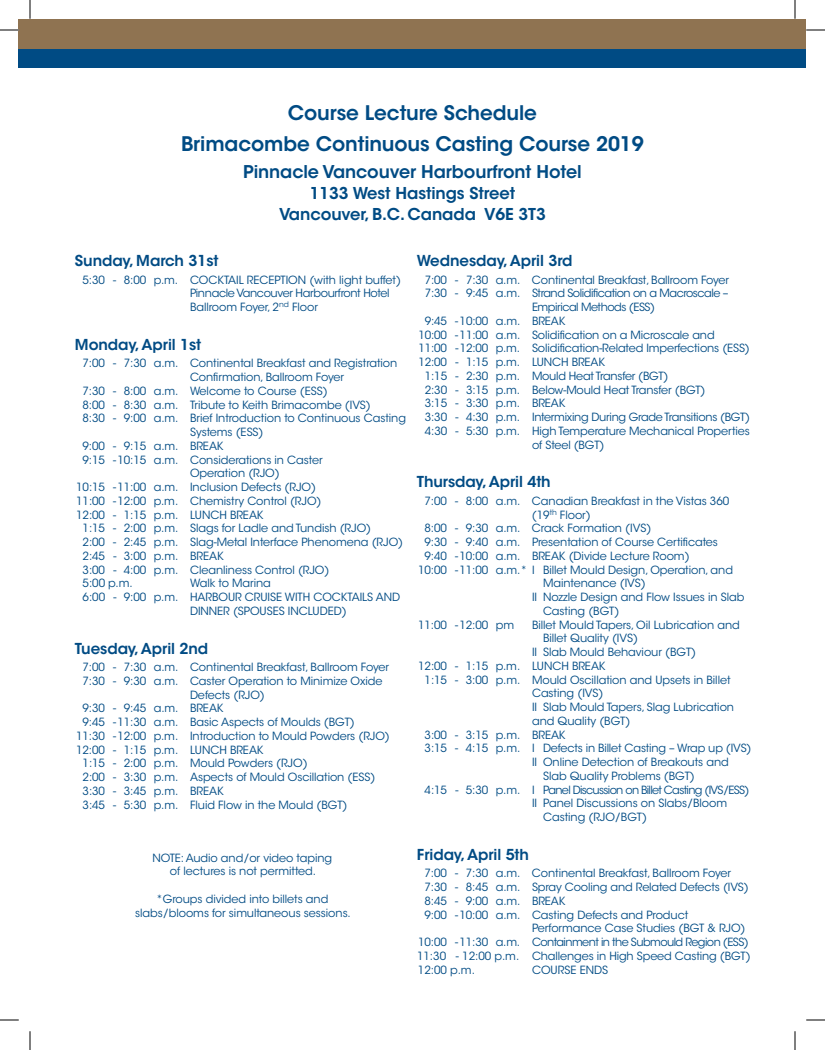
<style>
.page{position:relative;width:825px;height:1050px;background:#fff}
.page>*{position:absolute;margin:0;border:0;box-sizing:border-box;transform-origin:0 0}
.t1{font:600 20px/31.2px "ITC Avant Garde Std";letter-spacing:-.005em;color:#004b84;text-align:center}
.t2{font:600 17.5px "ITC Avant Garde Std";letter-spacing:-.005em;color:#004b84}
.t3{font:600 16.25px/21.2px "ITC Avant Garde Std";letter-spacing:-.005em;color:#004b84;text-align:center}
.t4{font:600 15px "ITC Avant Garde Std";letter-spacing:-.005em;color:#004b84}
.t5{font:11.25px/13.8px "ITC Avant Garde Std";letter-spacing:-.005em;color:#004b84;text-align:center}
.t6{font:11.25px "ITC Avant Garde Std";letter-spacing:-.04em;color:#004b84}
.t7{font:11.25px "ITC Avant Garde Std";letter-spacing:-.06em;color:#004b84}
.t8{font:11.25px "ITC Avant Garde Std";letter-spacing:-.025em;color:#004b84}
.t9{font:11.25px "ITC Avant Garde Std";letter-spacing:-.05em;color:#004b84}
</style>
<div class="page">
<div style="left:19px;top:19px;width:787px;height:30px;background:#8f7351"></div>
<div style="left:19px;top:49px;width:787px;height:19px;background:#004b84"></div>
<svg style="left:0;top:29px;width:19px;height:2px"></svg>
<svg style="left:806px;top:29px;width:19px;height:2px"></svg>
<svg style="left:0;top:1019px;width:19px;height:2px"></svg>
<svg style="left:806px;top:1019px;width:19px;height:2px"></svg>
<svg style="left:29px;top:0;width:2px;height:19px"></svg>
<svg style="left:29px;top:1031px;width:2px;height:19px"></svg>
<svg style="left:794px;top:0;width:2px;height:19px"></svg>
<svg style="left:794px;top:1031px;width:2px;height:19px"></svg>
<h1 class="t1" style="left:181px;top:97px;width:464px">Course Lecture Schedule<br>Brimacombe Continuous Casting Course 2019</h1>
<h2 class="t2" style="left:243px;top:160px;width:340px">Pinnacle Vancouver Harbourfront Hotel</h2>
<h3 class="t3" style="left:279px;top:183px;width:268px">1133 West Hastings Street<br>Vancouver, B.C. Canada V6E 3T3</h3>
<h3 class="t4" style="left:75px;top:251px;width:145px">Sunday, March 31st</h3>
<p class="t5" style="left:190px;top:273px;width:213px;text-align:left;text-indent:-107px">5:30 - 8:00 p.m. COCKTAIL RECEPTION (with light buffet)<br>Pinnacle Vancouver Harbourfront Hotel<br>Ballroom Foyer, 2<sup>nd</sup> Floor</p>
<h3 class="t4" style="left:75px;top:335px;width:128px">Monday, April 1st</h3>
<p class="t5" style="left:83px;top:357px;width:316px">7:00 - 7:30 a.m. Continental Breakfast and Registration</p>
<p class="t5" style="left:190px;top:370px;width:156px">Confirmation, Ballroom Foyer</p>
<p class="t5" style="left:83px;top:384px;width:247px">7:30 - 8:00 a.m. Welcome to Course (ESS)</p>
<p class="t5" style="left:83px;top:398px;width:290px">8:00 - 8:30 a.m. Tribute to Keith Brimacombe (IVS)</p>
<p class="t5" style="left:83px;top:412px;width:325px">8:30 - 9:00 a.m. Brief Introduction to Continuous Casting</p>
<p class="t5" style="left:190px;top:425px;width:75px">Systems (ESS)</p>
<p class="t5" style="left:83px;top:439px;width:143px">9:00 - 9:15 a.m. BREAK</p>
<p class="t5" style="left:83px;top:453px;width:242px">9:15 -10:15 a.m. Considerations in Caster</p>
<p class="t5" style="left:190px;top:467px;width:91px">Operation (RJO)</p>
<p class="t5" style="left:76px;top:480px;width:241px">10:15 -11:00 a.m. Inclusion Defects (RJO)</p>
<p class="t5" style="left:76px;top:494px;width:247px">11:00 -12:00 p.m. Chemistry Control (RJO)</p>
<p class="t5" style="left:76px;top:508px;width:189px">12:00 - 1:15 p.m. LUNCH BREAK</p>
<p class="t5" style="left:83px;top:522px;width:290px">1:15 - 2:00 p.m. Slags for Ladle and Tundish (RJO)</p>
<p class="t5" style="left:83px;top:535px;width:322px">2:00 - 2:45 p.m. Slag-Metal Interface Phenomena (RJO)</p>
<p class="t5" style="left:83px;top:549px;width:143px">2:45 - 3:00 p.m. BREAK</p>
<p class="t5" style="left:83px;top:563px;width:248px">3:00 - 4:00 p.m. Cleanliness Control (RJO)</p>
<p class="t5" style="left:83px;top:577px;width:52px">5:00 p.m.</p>
<p class="t5" style="left:190px;top:577px;width:82px">Walk to Marina</p>
<p class="t5" style="left:83px;top:590px;width:319px">6:00 - 9:00 p.m. HARBOUR CRUISE WITH COCKTAILS AND</p>
<p class="t5" style="left:190px;top:604px;width:158px">DINNER (SPOUSES INCLUDED)</p>
<h3 class="t4" style="left:75px;top:639px;width:135px">Tuesday, April 2nd</h3>
<p class="t5" style="left:83px;top:660px;width:308px">7:00 - 7:30 a.m. Continental Breakfast, Ballroom Foyer</p>
<p class="t5" style="left:83px;top:674px;width:302px">7:30 - 9:30 a.m. Caster Operation to Minimize Oxide</p>
<p class="t5" style="left:190px;top:688px;width:76px">Defects (RJO)</p>
<p class="t5" style="left:83px;top:702px;width:143px">9:30 - 9:45 a.m. BREAK</p>
<p class="t5" style="left:83px;top:715px;width:274px">9:45 -11:30 a.m. Basic Aspects of Moulds (BGT)</p>
<p class="t5" style="left:76px;top:729px;width:315px">11:30 -12:00 p.m. Introduction to Mould Powders (RJO)</p>
<p class="t5" style="left:76px;top:743px;width:189px">12:00 - 1:15 p.m. LUNCH BREAK</p>
<p class="t5" style="left:83px;top:757px;width:227px">1:15 - 2:00 p.m. Mould Powders (RJO)</p>
<p class="t5" style="left:83px;top:770px;width:294px">2:00 - 3:30 p.m. Aspects of Mould Oscillation (ESS)</p>
<p class="t5" style="left:83px;top:784px;width:143px">3:30 - 3:45 p.m. BREAK</p>
<p class="t5" style="left:83px;top:798px;width:266px">3:45 - 5:30 p.m. Fluid Flow in the Mould (BGT)</p>
<p class="t5" style="left:152px;top:851px;width:181px">NOTE: Audio and/or video taping of lectures is not permitted.</p>
<p class="t5" style="left:135px;top:892px;width:217px">*Groups divided into billets and slabs/blooms for simultaneous sessions.</p>
<h3 class="t4" style="left:417px;top:251px;width:157px">Wednesday, April 3rd</h3>
<p class="t5" style="left:425px;top:273px;width:306px">7:00 - 7:30 a.m. Continental Breakfast, Ballroom Foyer</p>
<p class="t6" style="left:425px;top:286px;width:305px">7:30 - 9:45 a.m. Strand Solidification on a Macroscale –</p>
<p class="t6" style="left:532px;top:300px;width:125px">Empirical Methods (ESS)</p>
<p class="t5" style="left:425px;top:314px;width:142px">9:45 -10:00 a.m. BREAK</p>
<p class="t5" style="left:418px;top:328px;width:298px">10:00 -11:00 a.m. Solidification on a Microscale and</p>
<p class="t5" style="left:418px;top:342px;width:333px">11:00 -12:00 p.m. Solidification-Related Imperfections (ESS)</p>
<p class="t5" style="left:418px;top:355px;width:188px">12:00 - 1:15 p.m. LUNCH BREAK</p>
<p class="t5" style="left:425px;top:369px;width:245px">1:15 - 2:30 p.m. Mould Heat Transfer (BGT)</p>
<p class="t5" style="left:425px;top:383px;width:282px">2:30 - 3:15 p.m. Below-Mould Heat Transfer (BGT)</p>
<p class="t5" style="left:425px;top:397px;width:142px">3:15 - 3:30 p.m. BREAK</p>
<p class="t8" style="left:425px;top:410px;width:327px">3:30 - 4:30 p.m. Intermixing During Grade Transitions (BGT)</p>
<p class="t5" style="left:425px;top:424px;width:326px">4:30 - 5:30 p.m. High Temperature Mechanical Properties</p>
<p class="t5" style="left:532px;top:438px;width:74px">of Steel (BGT)</p>
<h3 class="t4" style="left:417px;top:472px;width:135px">Thursday, April 4th</h3>
<p class="t5" style="left:425px;top:494px;width:306px">7:00 - 8:00 a.m. Canadian Breakfast in the Vistas 360</p>
<p class="t5" style="left:532px;top:508px;width:60px">(19<sup>th</sup> Floor)</p>
<p class="t5" style="left:425px;top:522px;width:228px">8:00 - 9:30 a.m. Crack Formation (IVS)</p>
<p class="t5" style="left:425px;top:535px;width:295px">9:30 - 9:40 a.m. Presentation of Course Certificates</p>
<p class="t5" style="left:425px;top:549px;width:267px">9:40 -10:00 a.m. BREAK (Divide Lecture Room)</p>
<p class="t5" style="left:418px;top:563px;width:316px">10:00 -11:00 a.m.* I Billet Mould Design, Operation, and</p>
<p class="t5" style="left:543px;top:577px;width:104px">Maintenance (IVS)</p>
<p class="t5" style="left:532px;top:590px;width:214px">II Nozzle Design and Flow Issues in Slab</p>
<p class="t5" style="left:543px;top:604px;width:78px">Casting (BGT)</p>
<p class="t5" style="left:418px;top:618px;width:98px">11:00 -12:00 pm</p>
<p class="t5" style="left:532px;top:618px;width:209px">Billet Mould Tapers, Oil Lubrication and</p>
<p class="t5" style="left:543px;top:632px;width:97px">Billet Quality (IVS)</p>
<p class="t5" style="left:532px;top:645px;width:166px">II Slab Mould Behaviour (BGT)</p>
<p class="t5" style="left:418px;top:659px;width:189px">12:00 - 1:15 p.m. LUNCH BREAK</p>
<p class="t5" style="left:425px;top:673px;width:308px">1:15 - 3:00 p.m. Mould Oscillation and Upsets in Billet</p>
<p class="t5" style="left:532px;top:687px;width:73px">Casting (IVS)</p>
<p class="t5" style="left:532px;top:700px;width:204px">II Slab Mould Tapers, Slag Lubrication</p>
<p class="t5" style="left:532px;top:714px;width:100px">and Quality (BGT)</p>
<p class="t5" style="left:425px;top:728px;width:143px">3:00 - 3:15 p.m. BREAK</p>
<p class="t5" style="left:425px;top:742px;width:328px">3:15 - 4:15 p.m. I Defects in Billet Casting – Wrap up (IVS)</p>
<p class="t5" style="left:532px;top:755px;width:198px">II Online Detection of Breakouts and</p>
<p class="t5" style="left:543px;top:769px;width:153px">Slab Quality Problems (BGT)</p>
<p class="t7" style="left:425px;top:783px;width:326px">4:15 - 5:30 p.m. I Panel Discussion on Billet Casting (IVS/ESS)</p>
<p class="t5" style="left:532px;top:797px;width:197px">II Panel Discussions on Slabs/Bloom</p>
<p class="t5" style="left:543px;top:810px;width:105px">Casting (RJO/BGT)</p>
<h3 class="t4" style="left:417px;top:845px;width:114px">Friday, April 5th</h3>
<p class="t5" style="left:425px;top:867px;width:308px">7:00 - 7:30 a.m. Continental Breakfast, Ballroom Foyer</p>
<p class="t5" style="left:425px;top:880px;width:326px">7:30 - 8:45 a.m. Spray Cooling and Related Defects (IVS)</p>
<p class="t5" style="left:425px;top:894px;width:143px">8:45 - 9:00 a.m. BREAK</p>
<p class="t5" style="left:425px;top:908px;width:265px">9:00 -10:00 a.m. Casting Defects and Product</p>
<p class="t5" style="left:532px;top:922px;width:215px">Performance Case Studies (BGT &amp; RJO)</p>
<p class="t9" style="left:418px;top:935px;width:332px">10:00 -11:30 a.m. Containment in the Submould Region (ESS)</p>
<p class="t5" style="left:417px;top:949px;width:335px">11:30 - 12:00 p.m. Challenges in High Speed Casting (BGT)</p>
<p class="t5" style="left:418px;top:963px;width:59px">12:00 p.m.</p>
<p class="t5" style="left:532px;top:963px;width:78px">COURSE ENDS</p>
</div>
